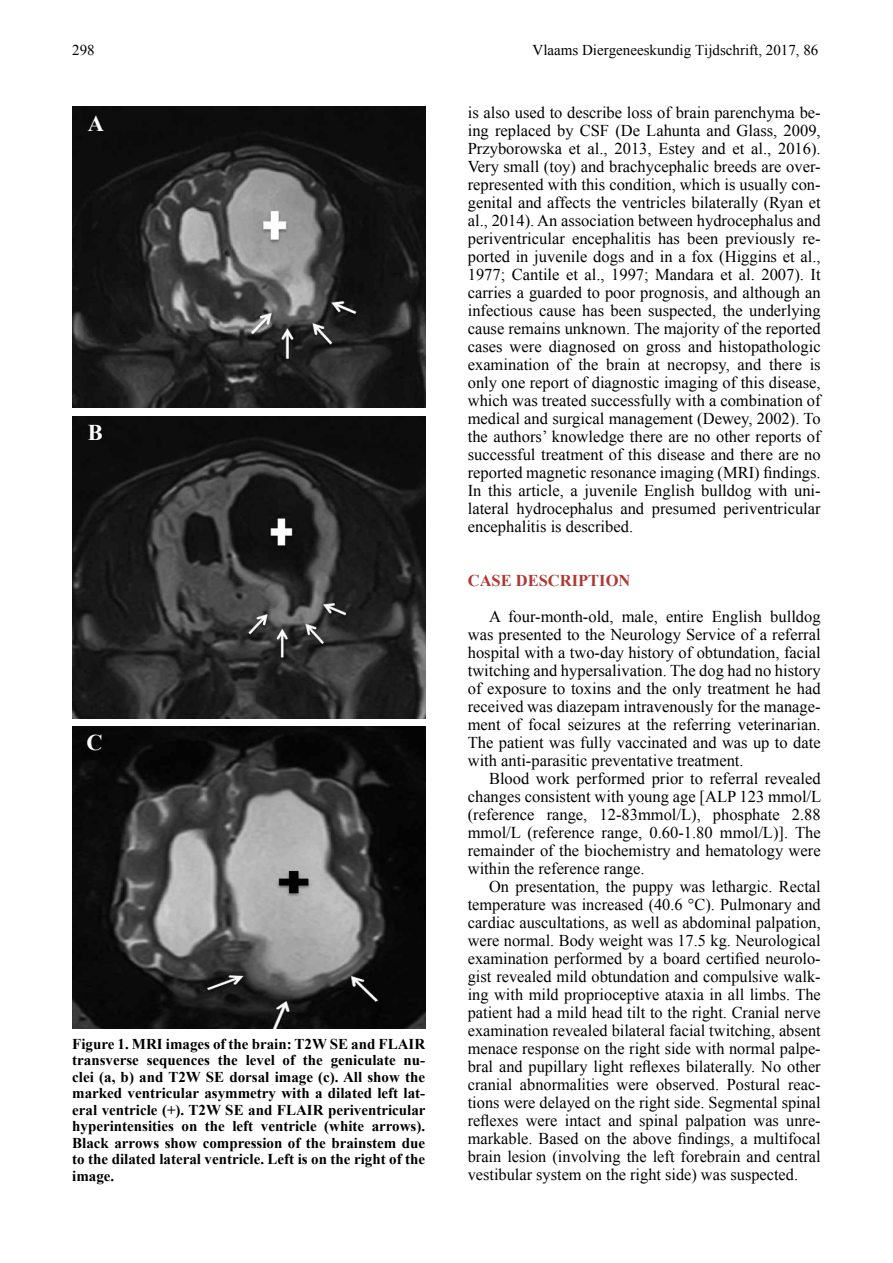
<style>
.page{position:relative;width:893px;height:1263px;background:#fff}
.page>*{position:absolute;margin:0;border:0;box-sizing:border-box;transform-origin:0 0}
.t1{font:700 22.5px "Times New Roman";color:#fff}
.t2{font:16.5px/18px "Times New Roman";color:#000;text-align:justify}
.t3{font:700 16.5px "Times New Roman";color:#ae3832}
.t4{font:700 15px/16.5px "Times New Roman";color:#000;text-align:justify}
.t5{font:15px "Times New Roman";color:#000}
</style>
<div class="page">
<img style="left:72px;top:106px;width:353px;height:302px">
<img style="left:72px;top:416px;width:353px;height:302px">
<img style="left:72px;top:726px;width:353px;height:302px">
<p class="t5" style="left:72px;top:40px;width:24px">298</p>
<p class="t5" style="left:533px;top:40px;width:287px">Vlaams Diergeneeskundig Tijdschrift, 2017, 86</p>
<h1 class="t1" style="left:88px;top:108px;width:18px">A</h1>
<h1 class="t1" style="left:88px;top:417px;width:17px">B</h1>
<h1 class="t1" style="left:87px;top:727px;width:18px">C</h1>
<p class="t4" style="left:72px;top:1035px;width:355px">Figure 1. MRI images of the brain: T2W SE and FLAIR transverse sequences the level of the geniculate nu&shy;clei (a, b) and T2W SE dorsal image (c). All show the marked ventricular asymmetry with a dilated left lat&shy;eral ventricle (+). T2W SE and FLAIR periventricular hyperintensities on the left ventricle (white arrows).<br>Black arrows show compression of the brainstem due to the dilated lateral ventricle. Left is on the right of the image.</p>
<p class="t2" style="left:468px;top:103px;width:354px">is also used to describe loss of brain parenchyma be&shy;ing replaced by CSF (De Lahunta and Glass, 2009, Przyborowska et al., 2013, Estey and et al., 2016).<br>Very small (toy) and brachycephalic breeds are over&shy;represented with this condition, which is usually con&shy;genital and affects the ventricles bilaterally (Ryan et al., 2014). An association between hydrocephalus and periventricular encephalitis has been previously re&shy;ported in juvenile dogs and in a fox (Higgins et al., 1977; Cantile et al., 1997; Mandara et al. 2007). It carries a guarded to poor prognosis, and although an infectious cause has been suspected, the underlying cause remains unknown. The majority of the reported cases were diagnosed on gross and histopathologic examination of the brain at necropsy, and there is only one report of diagnostic imaging of this disease, which was treated successfully with a combination of medical and surgical management (Dewey, 2002). To the authors’ knowledge there are no other reports of successful treatment of this disease and there are no reported magnetic resonance imaging (MRI) findings.<br>In this article, a juvenile English bulldog with uni&shy;lateral hydrocephalus and presumed periventricular encephalitis is described.</p>
<p class="t3" style="left:468px;top:569px;width:164px">CASE DESCRIPTION</p>
<p class="t2" style="left:468px;top:607px;width:354px;text-indent:21px">A four-month-old, male, entire English bulldog was presented to the Neurology Service of a referral hospital with a two-day history of obtundation, facial twitching and hypersalivation. The dog had no history of exposure to toxins and the only treatment he had received was diazepam intravenously for the manage&shy;ment of focal seizures at the referring veterinarian.<br>The patient was fully vaccinated and was up to date with anti-parasitic preventative treatment.</p>
<p class="t2" style="left:468px;top:769px;width:355px;text-indent:21px">Blood work performed prior to referral revealed changes consistent with young age [ALP 123 mmol/L (reference range, 12-83mmol/L), phosphate 2.88 mmol/L (reference range, 0.60-1.80 mmol/L)]. The remainder of the biochemistry and hematology were within the reference range.</p>
<p class="t2" style="left:468px;top:877px;width:354px;text-indent:21px">On presentation, the puppy was lethargic. Rectal temperature was increased (40.6 °C). Pulmonary and cardiac auscultations, as well as abdominal palpation, were normal. Body weight was 17.5 kg. Neurological examination performed by a board certified neurolo&shy;gist revealed mild obtundation and compulsive walk&shy;ing with mild proprioceptive ataxia in all limbs. The patient had a mild head tilt to the right. Cranial nerve examination revealed bilateral facial twitching, absent menace response on the right side with normal palpe&shy;bral and pupillary light reflexes bilaterally. No other cranial abnormalities were observed. Postural reac&shy;tions were delayed on the right side. Segmental spinal reflexes were intact and spinal palpation was unre&shy;markable. Based on the above findings, a multifocal brain lesion (involving the left forebrain and central vestibular system on the right side) was suspected.</p>
</div>
